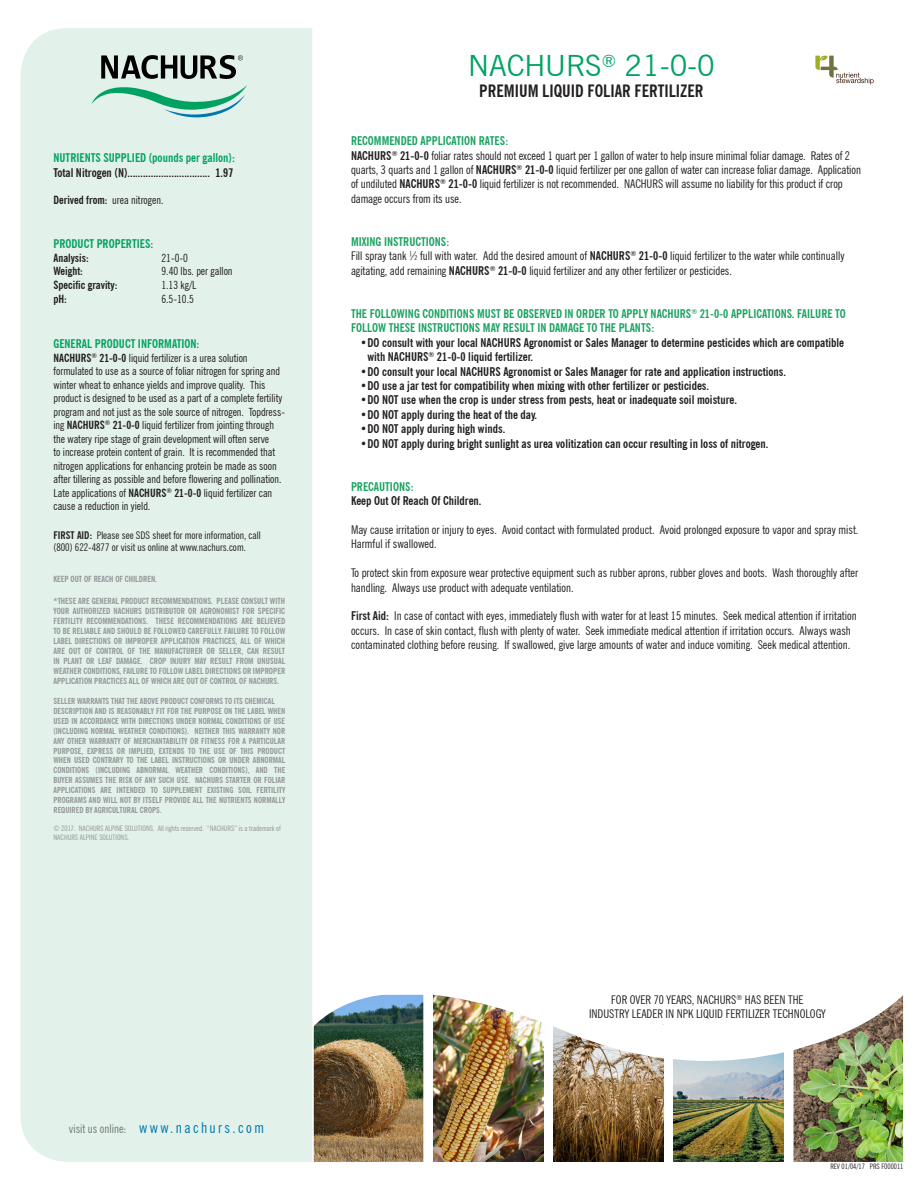
<style>
.page{position:relative;width:918px;height:1188px;background:#fff}
.page>*{position:absolute;margin:0;border:0;box-sizing:border-box;transform-origin:0 0}
.t1{font:29.25px "News Gothic BT";color:#00a261}
.t2{font:700 condensed 17.1px "News Gothic BT";color:#231f20}
.t3{font:condensed 15px "News Gothic BT";letter-spacing:.16em;color:#0078ae}
.t4{font:condensed 12px/14.4px "News Gothic BT";color:#231f20}
.t5{font:700 condensed 12px/14.4px "News Gothic BT";color:#231f20}
.t6{font:700 condensed 12px/14.4px "News Gothic BT";color:#19a260}
.t7{font:700 condensed 12px "News Gothic BT";color:#00a261}
.t8{font:condensed 11.25px/13.5px "News Gothic BT";color:#231f20}
.t9{font:700 condensed 11.25px "News Gothic BT";color:#231f20}
.t10{font:condensed 10.5px/12.6px "News Gothic BT";color:#231f20}
.t11{font:700 condensed 8.4px/10.1px "News Gothic BT";color:#939598;text-align:justify}
.t12{font:700 condensed 8.25px/9.9px "News Gothic BT";color:#939598;text-align:justify}
.tx_Base{font:condensed 7.5px/9px "News Gothic BT";color:#939598}
.t13{font:condensed 7.5px "News Gothic BT";color:#231f20}
.s1{font-weight:700}
.s2{font-size:12px;color:#76787b}
</style>
<div class="page">
<img style="left:314px;top:1062px;width:109px;height:100px">
<img style="left:434px;top:1062px;width:109px;height:100px">
<img style="left:554px;top:1062px;width:109px;height:100px">
<img style="left:674px;top:1062px;width:109px;height:100px">
<img style="left:794px;top:1062px;width:109px;height:100px">
<img style="left:313px;top:994px;width:591px;height:68px">
<div style="left:21px;top:28px;width:291px;height:1134px;background:#e2f1e9"></div>
<svg style="left:91px;top:85px;width:156px;height:32px;background:#addccb"></svg>
<svg style="left:101px;top:55px;width:142px;height:24px;background:#7a827e"></svg>
<svg style="left:815px;top:55px;width:59px;height:30px"></svg>
<p class="t7" style="left:53px;top:151px;width:183px">NUTRIENTS SUPPLIED (pounds per gallon):</p>
<p class="t5" style="left:53px;top:165px;width:182px">Total Nitrogen (N)................................ 1.97</p>
<p class="t8" style="left:53px;top:193px;width:111px"><span class="s1">Derived from:</span> urea nitrogen.</p>
<p class="t7" style="left:53px;top:237px;width:102px">PRODUCT PROPERTIES:</p>
<p class="t9" style="left:53px;top:251px;width:37px">Analysis:</p>
<p class="t8" style="left:161px;top:251px;width:28px">21-0-0</p>
<p class="t9" style="left:53px;top:265px;width:31px">Weight:</p>
<p class="t8" style="left:161px;top:265px;width:73px">9.40 lbs. per gallon</p>
<p class="t9" style="left:53px;top:278px;width:65px">Specific gravity:</p>
<p class="t8" style="left:161px;top:278px;width:36px">1.13 kg/L</p>
<p class="t9" style="left:53px;top:292px;width:15px">pH:</p>
<p class="t8" style="left:161px;top:293px;width:34px">6.5-10.5</p>
<p class="t7" style="left:53px;top:336px;width:147px">GENERAL PRODUCT INFORMATION:</p>
<p class="t8" style="left:53px;top:351px;width:233px"><span class="s1">NACHURS</span><sup>®</sup> <span class="s1">21-0-0</span> liquid fertilizer is a urea solution formulated to use as a source of foliar nitrogen for spring and winter wheat to enhance yields and improve quality. This product is designed to be used as a part of a complete fertility program and not just as the sole source of nitrogen. Topdress&shy;ing <span class="s1">NACHURS</span><sup>®</sup> <span class="s1">21-0-0</span> liquid fertilizer from jointing through the watery ripe stage of grain development will often serve<br>to increase protein content of grain. It is recommended that nitrogen applications for enhancing protein be made as soon after tillering as possible and before flowering and pollination.<br>Late applications of <span class="s1">NACHURS</span><sup>®</sup> <span class="s1">21-0-0</span> liquid fertilizer can cause a reduction in yield.</p>
<p class="t10" style="left:53px;top:529px;width:209px"><span class="s1">FIRST AID:</span> Please see SDS sheet for more information, call (800) 622-4877 or visit us online at www.nachurs.com.</p>
<p class="t11" style="left:53px;top:573px;width:105px">KEEP OUT OF REACH OF CHILDREN.</p>
<p class="t11" style="left:53px;top:596px;width:233px">*THESE ARE GENERAL PRODUCT RECOMMENDATIONS. PLEASE CONSULT WITH YOUR AUTHORIZED NACHURS DISTRIBUTOR OR AGRONOMIST FOR SPECIFIC FERTILITY RECOMMENDATIONS. THESE RECOMMENDATIONS ARE BELIEVED TO BE RELIABLE AND SHOULD BE FOLLOWED CAREFULLY. FAILURE TO FOLLOW LABEL DIRECTIONS OR IMPROPER APPLICATION PRACTICES, ALL OF WHICH ARE OUT OF CONTROL OF THE MANUFACTURER OR SELLER, CAN RESULT IN PLANT OR LEAF DAMAGE. CROP INJURY MAY RESULT FROM UNUSUAL WEATHER CONDITIONS, FAILURE TO FOLLOW LABEL DIRECTIONS OR IMPROPER APPLICATION PRACTICES ALL OF WHICH ARE OUT OF CONTROL OF NACHURS.</p>
<p class="t12" style="left:53px;top:696px;width:223px">SELLER WARRANTS THAT THE ABOVE PRODUCT CONFORMS TO ITS CHEMICAL</p>
<p class="t12" style="left:53px;top:706px;width:233px">DESCRIPTION AND IS REASONABLY FIT FOR THE PURPOSE ON THE LABEL WHEN USED IN ACCORDANCE WITH DIRECTIONS UNDER NORMAL CONDITIONS OF USE (INCLUDING NORMAL WEATHER CONDITIONS). NEITHER THIS WARRANTY NOR ANY OTHER WARRANTY OF MERCHANTABILITY OR FITNESS FOR A PARTICULAR PURPOSE, EXPRESS OR IMPLIED, EXTENDS TO THE USE OF THIS PRODUCT WHEN USED CONTRARY TO THE LABEL INSTRUCTIONS OR UNDER ABNORMAL CONDITIONS (INCLUDING ABNORMAL WEATHER CONDITIONS), AND THE BUYER ASSUMES THE RISK OF ANY SUCH USE. NACHURS STARTER OR FOLIAR APPLICATIONS ARE INTENDED TO SUPPLEMENT EXISTING SOIL FERTILITY PROGRAMS AND WILL NOT BY ITSELF PROVIDE ALL THE NUTRIENTS NORMALLY REQUIRED BY AGRICULTURAL CROPS.</p>
<p class="tx_Base" style="left:53px;top:824px;width:229px">© 2017. NACHURS ALPINE SOLUTIONS. All rights reserved. “NACHURS” is a trademark of<br>NACHURS ALPINE SOLUTIONS.</p>
<p class="t3" style="left:69px;top:1119px;width:196px"><span class="s2">visit us online:</span> www.nachurs.com</p>
<p class="t1" style="left:468px;top:48px;width:248px">NACHURS<sup>®</sup> 21-0-0</p>
<p class="t2" style="left:479px;top:80px;width:226px">PREMIUM LIQUID FOLIAR FERTILIZER</p>
<p class="t6" style="left:351px;top:134px;width:159px">RECOMMENDED APPLICATION RATES:</p>
<p class="t4" style="left:351px;top:148px;width:511px"><span class="s1">NACHURS</span><sup>®</sup> <span class="s1">21-0-0</span> foliar rates should not exceed 1 quart per 1 gallon of water to help insure minimal foliar damage. Rates of 2 quarts, 3 quarts and 1 gallon of <span class="s1">NACHURS</span><sup>®</sup> <span class="s1">21-0-0</span> liquid fertilizer per one gallon of water can increase foliar damage. Application of undiluted <span class="s1">NACHURS</span><sup>®</sup> <span class="s1">21-0-0</span> liquid fertilizer is not recommended. NACHURS will assume no liability for this product if crop damage occurs from its use.</p>
<p class="t6" style="left:351px;top:234px;width:100px">MIXING INSTRUCTIONS:</p>
<p class="t4" style="left:351px;top:249px;width:495px">Fill spray tank ½ full with water. Add the desired amount of <span class="s1">NACHURS</span><sup>®</sup> <span class="s1">21-0-0</span> liquid fertilizer to the water while continually agitating, add remaining <span class="s1">NACHURS</span><sup>®</sup> <span class="s1">21-0-0</span> liquid fertilizer and any other fertilizer or pesticides.</p>
<p class="t6" style="left:351px;top:306px;width:496px">THE FOLLOWING CONDITIONS MUST BE OBSERVED IN ORDER TO APPLY NACHURS<sup>®</sup> 21-0-0 APPLICATIONS. FAILURE TO<br>FOLLOW THESE INSTRUCTIONS MAY RESULT IN DAMAGE TO THE PLANTS:</p>
<p class="t5" style="left:368px;top:335px;width:478px;text-indent:-8px">• DO consult with your local NACHURS Agronomist or Sales Manager to determine pesticides which are compatible with NACHURS<sup>®</sup> 21-0-0 liquid fertilizer.</p>
<p class="t5" style="left:360px;top:364px;width:428px">• DO consult your local NACHURS Agronomist or Sales Manager for rate and application instructions.</p>
<p class="t5" style="left:360px;top:378px;width:351px">• DO use a jar test for compatibility when mixing with other fertilizer or pesticides.</p>
<p class="t5" style="left:360px;top:393px;width:379px">• DO NOT use when the crop is under stress from pests, heat or inadequate soil moisture.</p>
<p class="t5" style="left:360px;top:407px;width:179px">• DO NOT apply during the heat of the day.</p>
<p class="t5" style="left:360px;top:422px;width:147px">• DO NOT apply during high winds.</p>
<p class="t5" style="left:360px;top:436px;width:410px">• DO NOT apply during bright sunlight as urea volitization can occur resulting in loss of nitrogen.</p>
<p class="t6" style="left:351px;top:479px;width:64px">PRECAUTIONS:</p>
<p class="t5" style="left:351px;top:494px;width:132px">Keep Out Of Reach Of Children.</p>
<p class="t4" style="left:351px;top:522px;width:509px">May cause irritation or injury to eyes. Avoid contact with formulated product. Avoid prolonged exposure to vapor and spray mist.<br>Harmful if swallowed.</p>
<p class="t4" style="left:351px;top:566px;width:509px">To protect skin from exposure wear protective equipment such as rubber aprons, rubber gloves and boots. Wash thoroughly after handling. Always use product with adequate ventilation.</p>
<p class="t4" style="left:351px;top:609px;width:507px"><span class="s1">First Aid:</span> In case of contact with eyes, immediately flush with water for at least 15 minutes. Seek medical attention if irritation occurs. In case of skin contact, flush with plenty of water. Seek immediate medical attention if irritation occurs. Always wash contaminated clothing before reusing. If swallowed, give large amounts of water and induce vomiting. Seek medical attention.</p>
<p class="t4" style="left:611px;top:992px;width:194px">FOR OVER 70 YEARS, NACHURS<sup>®</sup> HAS BEEN THE</p>
<p class="t4" style="left:589px;top:1007px;width:238px">INDUSTRY LEADER IN NPK LIQUID FERTILIZER TECHNOLOGY</p>
<p class="t13" style="left:830px;top:1162px;width:75px">REV 01/04/17 PRS F000011</p>
</div>
